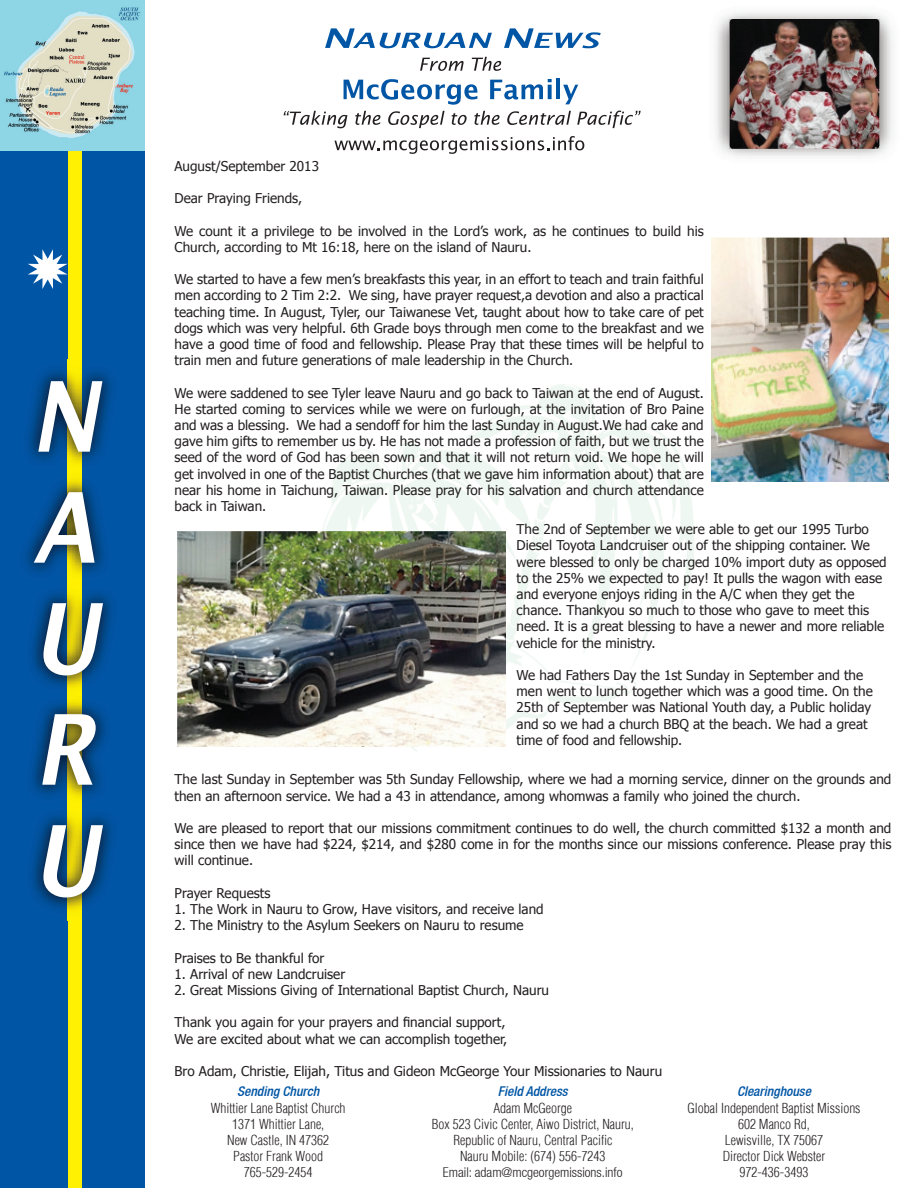
<style>
.page{position:relative;width:918px;height:1188px;background:#fff}
.page>*{position:absolute;margin:0;border:0;box-sizing:border-box;transform-origin:0 0}
.t1{font:13.5px/16.2px "Tahoma";color:#231f20}
.t2{font:300 condensed 13.5px/16.2px "Helvetica LT";color:#231f20;text-align:center}
.t3{font:italic 500 condensed 13.5px "Helvetica Neue LT";color:#0155a5}
.t4{font:300 condensed 13.5px "Helvetica Neue LT";color:#231f20}
</style>
<div class="page">
<div style="left:0;top:0;width:144px;height:1188px;background:#0155a5"></div>
<div style="left:68px;top:0;width:13px;height:1188px;background:#fff101"></div>
<img style="left:25px;top:360px;width:87px;height:561px">
<img style="left:68px;top:360px;width:13px;height:561px">
<svg style="left:38px;top:381px;width:64px;height:71px;background:#92a6aa"></svg>
<svg style="left:34px;top:492px;width:61px;height:71px"></svg>
<svg style="left:43px;top:603px;width:60px;height:72px;background:#9cad9c"></svg>
<svg style="left:42px;top:714px;width:54px;height:71px;background:#9badb3"></svg>
<svg style="left:43px;top:825px;width:60px;height:72px;background:#9dad9c"></svg>
<svg style="left:28px;top:249px;width:40px;height:40px"></svg>
<svg style="left:325px;top:28px;width:167px;height:20px"></svg>
<svg style="left:504px;top:28px;width:97px;height:20px"></svg>
<svg style="left:420px;top:58px;width:44px;height:13px"></svg>
<svg style="left:472px;top:57px;width:29px;height:14px"></svg>
<svg style="left:344px;top:79px;width:133px;height:26px"></svg>
<svg style="left:490px;top:79px;width:62px;height:20px"></svg>
<svg style="left:548px;top:85px;width:4px;height:14px"></svg>
<hr style="left:556px;top:78px;width:4px;height:21px;background:#0155a5">
<svg style="left:563px;top:85px;width:15px;height:19px"></svg>
<svg style="left:284px;top:111px;width:63px;height:17px"></svg>
<svg style="left:355px;top:111px;width:25px;height:14px"></svg>
<svg style="left:388px;top:111px;width:57px;height:17px"></svg>
<svg style="left:452px;top:113px;width:15px;height:12px"></svg>
<svg style="left:474px;top:111px;width:26px;height:14px"></svg>
<svg style="left:507px;top:111px;width:64px;height:14px"></svg>
<svg style="left:577px;top:111px;width:64px;height:17px"></svg>
<svg style="left:334px;top:136px;width:250px;height:18px"></svg>
<img style="left:711px;top:13px;width:181px;height:230px">
<img style="left:0;top:0;width:144px;height:150px">
<img style="left:730px;top:19px;width:149px;height:130px">
<img style="left:712px;top:237px;width:176px;height:245px">
<img style="left:177px;top:531px;width:329px;height:216px">
<p class="t1" style="left:175px;top:157px;width:146px">August/September 2013</p>
<p class="t1" style="left:175px;top:190px;width:129px">Dear Praying Friends,</p>
<p class="t1" style="left:175px;top:222px;width:531px">We count it a privilege to be involved in the Lord’s work, as he continues to build his<br>Church, according to Mt 16:18, here on the island of Nauru.</p>
<p class="t1" style="left:175px;top:271px;width:531px;text-align:justify">We started to have a few men’s breakfasts this year, in an effort to teach and train faithful men according to 2 Tim 2:2. We sing, have prayer request,a devotion and also a practical teaching time. In August, Tyler, our Taiwanese Vet, taught about how to take care of pet dogs which was very helpful. 6th Grade boys through men come to the breakfast and we have a good time of food and fellowship. Please Pray that these times will be helpful to train men and future generations of male leadership in the Church.</p>
<p class="t1" style="left:175px;top:384px;width:531px;text-align:justify">We were saddened to see Tyler leave Nauru and go back to Taiwan at the end of August.<br>He started coming to services while we were on furlough, at the invitation of Bro Paine and was a blessing. We had a sendoff for him the last Sunday in August.We had cake and gave him gifts to remember us by. He has not made a profession of faith, but we trust the seed of the word of God has been sown and that it will not return void. We hope he will get involved in one of the Baptist Churches (that we gave him information about) that are near his home in Taichung, Taiwan. Please pray for his salvation and church attendance back in Taiwan.</p>
<p class="t1" style="left:517px;top:521px;width:372px">The 2nd of September we were able to get our 1995 Turbo Diesel Toyota Landcruiser out of the shipping container. We were blessed to only be charged 10% import duty as opposed to the 25% we expected to pay! It pulls the wagon with ease and everyone enjoys riding in the A/C when they get the chance. Thankyou so much to those who gave to meet this need. It is a great blessing to have a newer and more reliable vehicle for the ministry.</p>
<p class="t1" style="left:517px;top:666px;width:358px">We had Fathers Day the 1st Sunday in September and the men went to lunch together which was a good time. On the 25th of September was National Youth day, a Public holiday and so we had a church BBQ at the beach. We had a great time of food and fellowship.</p>
<p class="t1" style="left:175px;top:771px;width:718px">The last Sunday in September was 5th Sunday Fellowship, where we had a morning service, dinner on the grounds and then an afternoon service. We had a 43 in attendance, among whomwas a family who joined the church.</p>
<p class="t1" style="left:175px;top:819px;width:718px;text-align:justify">We are pleased to report that our missions commitment continues to do well, the church committed $132 a month and since then we have had $224, $214, and $280 come in for the months since our missions conference. Please pray this will continue.</p>
<p class="t1" style="left:175px;top:884px;width:97px">Prayer Requests</p>
<p class="t1" style="left:175px;top:900px;width:371px">1. The Work in Nauru to Grow, Have visitors, and receive land</p>
<p class="t1" style="left:175px;top:917px;width:351px">2. The Ministry to the Asylum Seekers on Nauru to resume</p>
<p class="t1" style="left:175px;top:949px;width:151px">Praises to Be thankful for</p>
<p class="t1" style="left:175px;top:965px;width:172px">1. Arrival of new Landcruiser</p>
<p class="t1" style="left:175px;top:981px;width:376px">2. Great Missions Giving of International Baptist Church, Nauru</p>
<p class="t1" style="left:175px;top:1014px;width:334px">Thank you again for your prayers and financial support,<br>We are excited about what we can accomplish together,</p>
<p class="t1" style="left:175px;top:1062px;width:489px">Bro Adam, Christie, Elijah, Titus and Gideon McGeorge Your Missionaries to Nauru</p>
<p class="t3" style="left:237px;top:1084px;width:84px">Sending Church</p>
<p class="t2" style="left:211px;top:1100px;width:136px">Whittier Lane Baptist Church<br>1371 Whittier Lane,<br>New Castle, IN 47362<br>Pastor Frank Wood<br>765-529-2454</p>
<p class="t3" style="left:498px;top:1084px;width:71px">Field Address</p>
<p class="t2" style="left:432px;top:1100px;width:204px">Adam McGeorge<br>Box 523 Civic Center, Aiwo District, Nauru,<br>Republic of Nauru, Central Pacific<br>Nauru Mobile: (674) 556-7243</p>
<p class="t4" style="left:443px;top:1165px;width:181px">Email: adam@mcgeorgemissions.info</p>
<p class="t3" style="left:737px;top:1084px;width:75px">Clearinghouse</p>
<p class="t2" style="left:687px;top:1100px;width:175px">Global Independent Baptist Missions<br>602 Manco Rd,<br>Lewisville, TX 75067<br>Director Dick Webster<br>972-436-3493</p>
</div>
